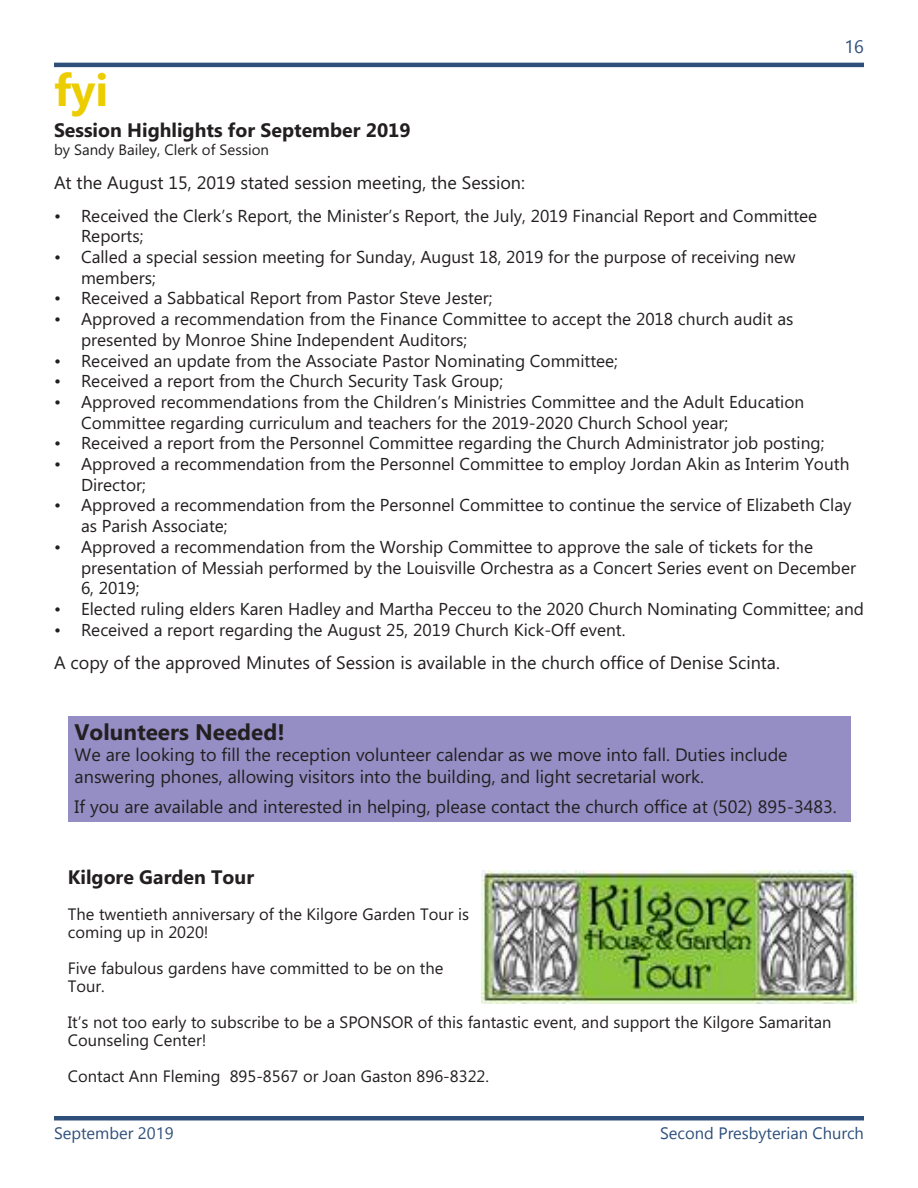
<style>
.page{position:relative;width:918px;height:1188px;background:#fff}
.page>*{position:absolute;margin:0;border:0;box-sizing:border-box;transform-origin:0 0}
.t1{font:700 45px "Microsoft Phags Pa";color:#eccd02}
.t2{font:700 22.5px "Microsoft Phags Pa";color:#231f20}
.t3{font:700 19.5px "Microsoft Phags Pa";color:#231f20}
.t4{font:18px/21.6px "Microsoft Phags Pa";color:#231f20}
.t5{font:17.25px/20.7px "Microsoft Phags Pa";color:#231f20}
.t6{font:16.5px/18px "Microsoft Phags Pa";color:#231f20}
.t7{font:15px "Microsoft Phags Pa";color:#231f20}
</style>
<div class="page">
<hr style="left:54px;top:63px;width:810px;height:4px;background:#2f4f7b">
<hr style="left:54px;top:1116px;width:810px;height:4px;background:#2f4f7b">
<div style="left:68px;top:717px;width:782px;height:105px;background:#948ec4"></div>
<img style="left:481px;top:870px;width:376px;height:134px">
<h1 class="t1" style="left:54px;top:58px;width:56px">fyi</h1>
<p class="t3" style="left:54px;top:116px;width:358px">Session Highlights for September 2019</p>
<p class="t7" style="left:54px;top:140px;width:217px">by Sandy Bailey, Clerk of Session</p>
<p class="t4" style="left:54px;top:171px;width:473px">At the August 15, 2019 stated session meeting, the Session:</p>
<p class="t5" style="left:81px;top:204px;width:738px;text-indent:-27px">• Received the Clerk’s Report, the Minister’s Report, the July, 2019 Financial Report and Committee<br>Reports;</p>
<p class="t5" style="left:81px;top:246px;width:716px;text-indent:-27px">• Called a special session meeting for Sunday, August 18, 2019 for the purpose of receiving new members;</p>
<p class="t5" style="left:54px;top:287px;width:440px">• Received a Sabbatical Report from Pastor Steve Jester;</p>
<p class="t5" style="left:81px;top:308px;width:714px;text-indent:-27px">• Approved a recommendation from the Finance Committee to accept the 2018 church audit as presented by Monroe Shine Independent Auditors;</p>
<p class="t5" style="left:54px;top:349px;width:566px">• Received an update from the Associate Pastor Nominating Committee;</p>
<p class="t5" style="left:54px;top:370px;width:451px">• Received a report from the Church Security Task Group;</p>
<p class="t5" style="left:81px;top:391px;width:725px;text-indent:-27px">• Approved recommendations from the Children’s Ministries Committee and the Adult Education<br>Committee regarding curriculum and teachers for the 2019-2020 Church School year;</p>
<p class="t5" style="left:54px;top:432px;width:772px">• Received a report from the Personnel Committee regarding the Church Administrator job posting;</p>
<p class="t5" style="left:81px;top:453px;width:770px;text-indent:-27px">• Approved a recommendation from the Personnel Committee to employ Jordan Akin as Interim Youth<br>Director;</p>
<p class="t5" style="left:81px;top:494px;width:772px;text-indent:-27px">• Approved a recommendation from the Personnel Committee to continue the service of Elizabeth Clay as Parish Associate;</p>
<p class="t5" style="left:81px;top:535px;width:777px;text-indent:-27px">• Approved a recommendation from the Worship Committee to approve the sale of tickets for the presentation of Messiah performed by the Louisville Orchestra as a Concert Series event on December<br>6, 2019;</p>
<p class="t5" style="left:54px;top:598px;width:812px">• Elected ruling elders Karen Hadley and Martha Pecceu to the 2020 Church Nominating Committee; and</p>
<p class="t5" style="left:54px;top:618px;width:573px">• Received a report regarding the August 25, 2019 Church Kick-Off event.</p>
<p class="t4" style="left:54px;top:651px;width:728px">A copy of the approved Minutes of Session is available in the church office of Denise Scinta.</p>
<h2 class="t2" style="left:75px;top:716px;width:212px">Volunteers Needed!</h2>
<p class="t4" style="left:75px;top:743px;width:715px">We are looking to fill the reception volunteer calendar as we move into fall. Duties include answering phones, allowing visitors into the building, and light secretarial work.</p>
<p class="t4" style="left:75px;top:795px;width:764px">If you are available and interested in helping, please contact the church office at (502) 895-3483.</p>
<p class="t3" style="left:68px;top:864px;width:188px">Kilgore Garden Tour</p>
<p class="t6" style="left:68px;top:905px;width:403px">The twentieth anniversary of the Kilgore Garden Tour is coming up in 2020!</p>
<p class="t6" style="left:68px;top:959px;width:377px">Five fabulous gardens have committed to be on the<br>Tour.</p>
<p class="t6" style="left:68px;top:1013px;width:765px">It’s not too early to subscribe to be a SPONSOR of this fantastic event, and support the Kilgore Samaritan<br>Counseling Center!</p>
<p class="t6" style="left:68px;top:1067px;width:423px">Contact Ann Fleming 895-8567 or Joan Gaston 896-8322.</p>
</div>
